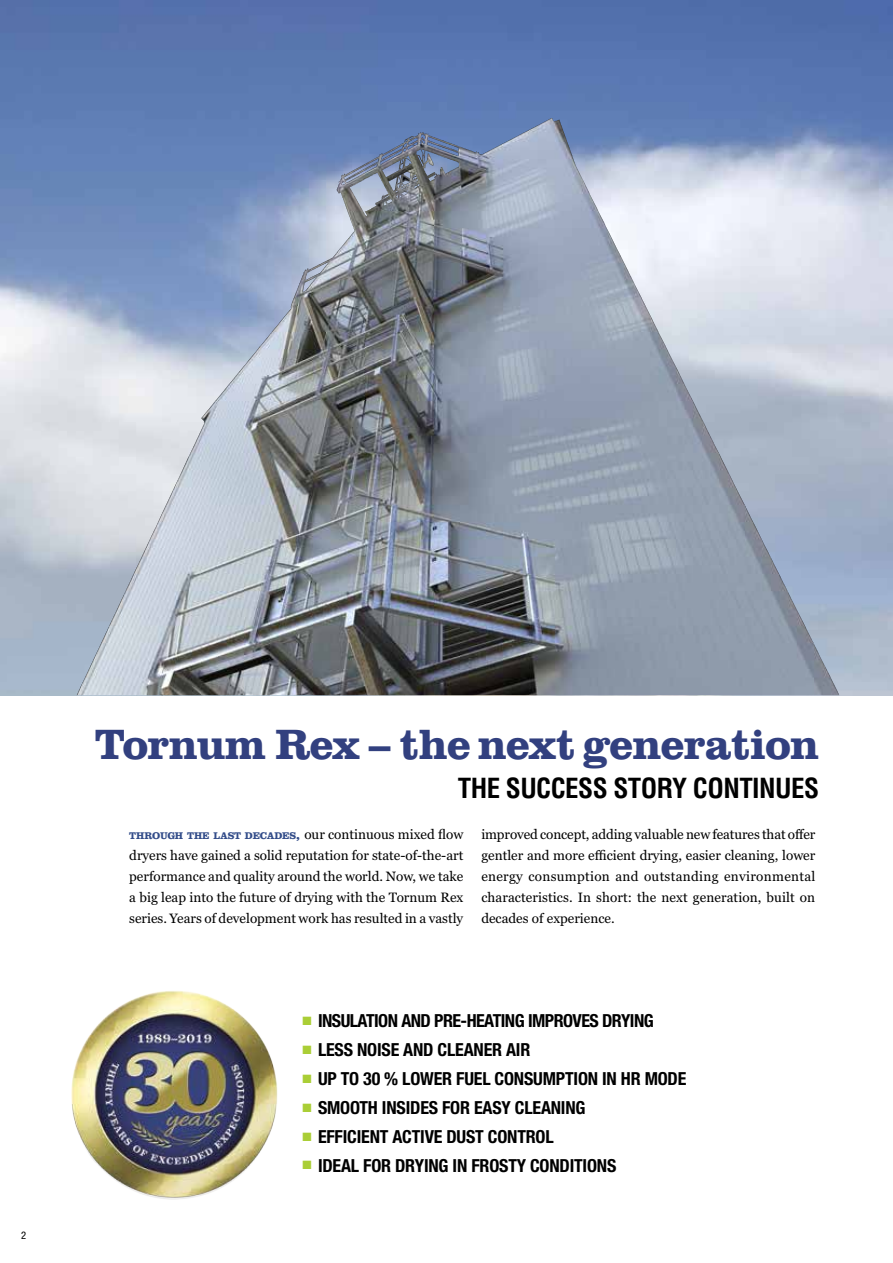
<style>
.page{position:relative;width:893px;height:1263px;background:#fff}
.page>*{position:absolute;margin:0;border:0;box-sizing:border-box;transform-origin:0 0}
.t1{font:800 43.5px "Clarendon BT Pro";letter-spacing:-.02em;color:#32407f}
.t2{font:700 condensed 27px "Helvetica LT Std";letter-spacing:-.02em;color:#000}
.t3{font:700 condensed 18px/28.8px "Helvetica Neue LT Pro";letter-spacing:-.01em;color:#000}
.t4{font:13.5px/21px "Georgia Pro";color:#000;text-align:justify}
.t5{font:condensed 10.5px "Helvetica Neue LT Pro";color:#000}
.s1{font-family:"Clarendon BT Pro";font-weight:800;font-size:10.05px;color:#324c89}
.s2{font-family:"Clarendon BT Pro";font-weight:800;font-size:14.25px;color:#324c89}
.s3{font-family:"Zapfcbats";font-weight:400;font-stretch:normal;font-size:12px;color:#aace36}
</style>
<div class="page">
<img style="left:0;top:0;width:893px;height:695px">
<img style="left:71px;top:991px;width:207px;height:209px">
<img style="left:432px;top:119px;width:117px;height:35px">
<p class="t5" style="left:21px;top:1229px;width:7px">2</p>
<h1 class="t1" style="left:95px;top:715px;width:726px">Tornum Rex – the next generation</h1>
<h2 class="t2" style="left:458px;top:771px;width:363px">THE SUCCESS STORY CONTINUES</h2>
<p class="t4" style="left:129px;top:825px;width:336px"><span class="s1">THROUGH THE LAST DECADES</span><span class="s2">,</span> our continuous mixed flow dryers have gained a solid reputation for state-of-the-art performance and quality around the world. Now, we take a big leap into the future of drying with the Tornum Rex series. Years of development work has resulted in a vastly</p>
<p class="t4" style="left:481px;top:824px;width:336px">improved concept, adding valuable new features that offer gentler and more efficient drying, easier cleaning, lower energy consumption and outstanding environmental characteristics. In short: the next generation, built on decades of experience.</p>
<h3 class="t3" style="left:303px;top:1007px;width:385px"><span class="s3">N</span> INSULATION AND PRE-HEATING IMPROVES DRYING<br><span class="s3">N</span> LESS NOISE AND CLEANER AIR<br><span class="s3">N</span> UP TO 30 % LOWER FUEL CONSUMPTION IN HR MODE <span class="s3">N</span> SMOOTH INSIDES FOR EASY CLEANING<br><span class="s3">N</span> EFFICIENT ACTIVE DUST CONTROL<br><span class="s3">N</span> IDEAL FOR DRYING IN FROSTY CONDITIONS</h3>
</div>
